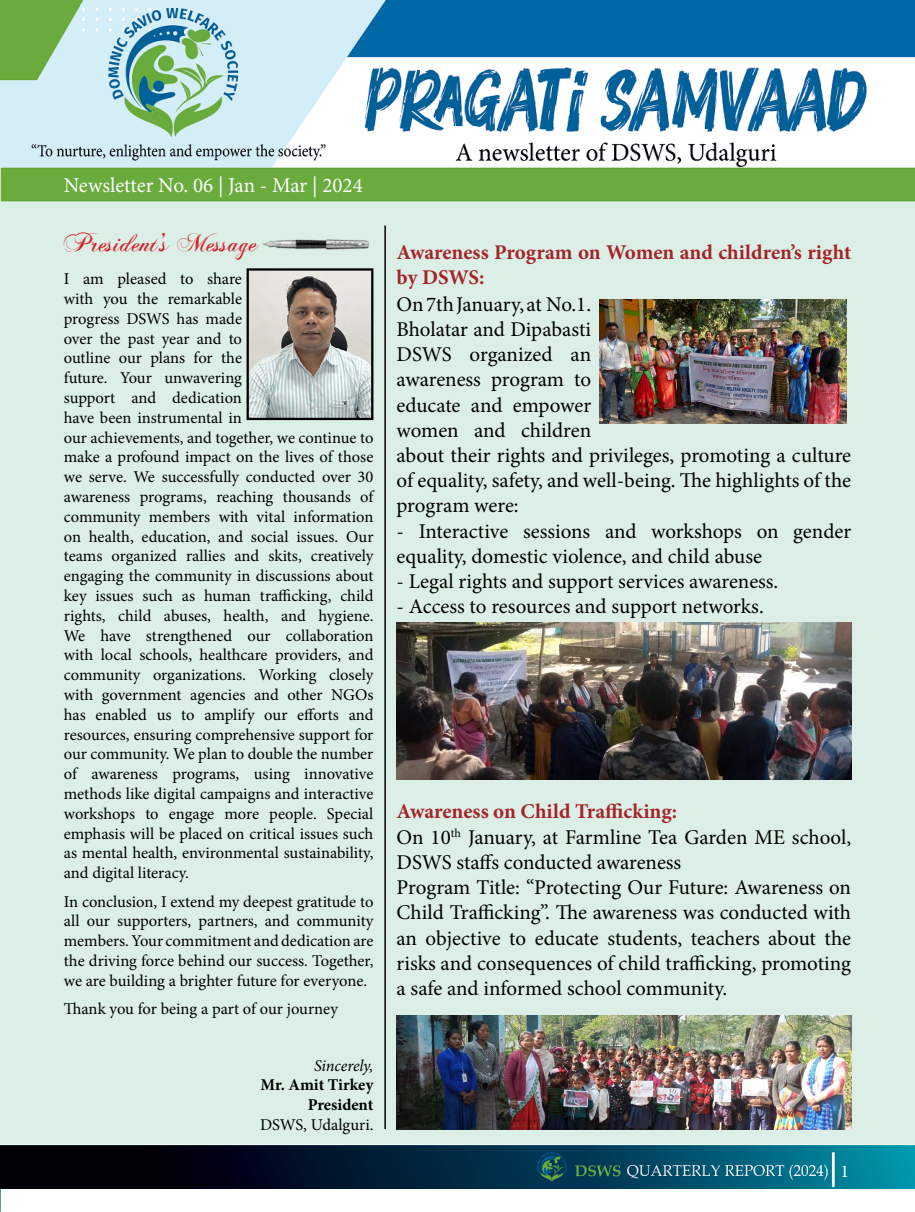
<style>
.page{position:relative;width:915px;height:1212px;background:#fff}
.page>*{position:absolute;margin:0;border:0;box-sizing:border-box;transform-origin:0 0}
.t1{font:27px "Chopin Script";color:#d2232a}
.t2{font:21px/25.2px "Minion Pro";letter-spacing:-.005em;color:#000}
.t3{font:700 21px/25.2px "Minion Pro";color:#a42428}
.t4{font:21px "Minion Pro";color:#fff}
.t5{font:18px "Minion Pro";color:#fff}
.t6{font:16.5px/19.8px "Minion Pro";letter-spacing:-.005em;color:#000}
.t7{font:700 16.5px/19.8px "Minion Pro";color:#000;text-align:right}
.t8{font:italic 16.5px "Minion Pro";letter-spacing:-.015em;color:#000}
.s1{font-weight:700;color:#a42428}
</style>
<div class="page">
<img style="left:0;top:1188px;width:1px;height:24px">
<img style="left:0;top:0;width:914px;height:1188px">
<img style="left:599px;top:299px;width:247px;height:124px">
<img style="left:396px;top:622px;width:454px;height:157px">
<img style="left:396px;top:1015px;width:454px;height:114px">
<img style="left:256px;top:189px;width:117px;height:79px">
<hr style="left:384px;top:226px;width:2px;height:903px;background:#000">
<img style="left:249px;top:271px;width:121px;height:146px">
<div style="left:246px;top:268px;width:127px;height:152px;border:2px solid #000"></div>
<p class="t4" style="left:64px;top:171px;width:300px">Newsletter No. 06 | Jan - Mar | 2024</p>
<h1 class="t1" style="left:64px;top:226px;width:196px">President’s Message</h1>
<p class="t6" style="left:64px;top:269px;width:311px">I am pleased to share<br>with you the remarkable<br>progress DSWS has made<br>over the past year and to<br>outline our plans for the<br>future. Your unwavering<br>support and dedication<br>have been instrumental in<br>our achievements, and together, we continue to make a profound impact on the lives of those we serve. We successfully conducted over 30 awareness programs, reaching thousands of community members with vital information on health, education, and social issues. Our teams organized rallies and skits, creatively engaging the community in discussions about key issues such as human trafficking, child rights, child abuses, health, and hygiene.<br>We have strengthened our collaboration with local schools, healthcare providers, and community organizations. Working closely with government agencies and other NGOs has enabled us to amplify our efforts and resources, ensuring comprehensive support for our community. We plan to double the number of awareness programs, using innovative methods like digital campaigns and interactive workshops to engage more people. Special emphasis will be placed on critical issues such as mental health, environmental sustainability, and digital literacy.</p>
<p class="t6" style="left:64px;top:891px;width:311px;text-align:justify">In conclusion, I extend my deepest gratitude to all our supporters, partners, and community members. Your commitment and dedication are the driving force behind our success. Together, we are building a brighter future for everyone.</p>
<p class="t6" style="left:64px;top:999px;width:275px">Thank you for being a part of our journey</p>
<p class="t8" style="left:314px;top:1054px;width:61px">Sincerely,</p>
<p class="t7" style="left:260px;top:1075px;width:114px">Mr. Amit Tirkey<br>President</p>
<p class="t6" style="left:260px;top:1115px;width:115px">DSWS, Udalguri.</p>
<p class="t3" style="left:396px;top:239px;width:456px">Awareness Program on Women and children’s right by DSWS:</p>
<p class="t2" style="left:396px;top:292px;width:456px">On 7th January, at No.1.<br>Bholatar and Dipabasti<br>DSWS organized an<br>awareness program to<br>educate and empower<br>women and children<br>about their rights and privileges, promoting a culture of equality, safety, and well-being. The highlights of the program were:</p>
<p class="t2" style="left:396px;top:518px;width:456px">- Interactive sessions and workshops on gender equality, domestic violence, and child abuse</p>
<p class="t2" style="left:396px;top:569px;width:383px">- Legal rights and support services awareness.</p>
<p class="t2" style="left:396px;top:594px;width:368px">- Access to resources and support networks.</p>
<p class="t2" style="left:396px;top:799px;width:456px"><span class="s1">Awareness on Child Trafficking:<br></span>On 10<sup>th</sup> January, at Farmline Tea Garden ME school, DSWS staffs conducted awareness<br>Program Title: “Protecting Our Future: Awareness on Child Trafficking”. The awareness was conducted with an objective to educate students, teachers about the risks and consequences of child trafficking, promoting a safe and informed school community.</p>
<p class="t5" style="left:840px;top:1159px;width:10px">1</p>
</div>
